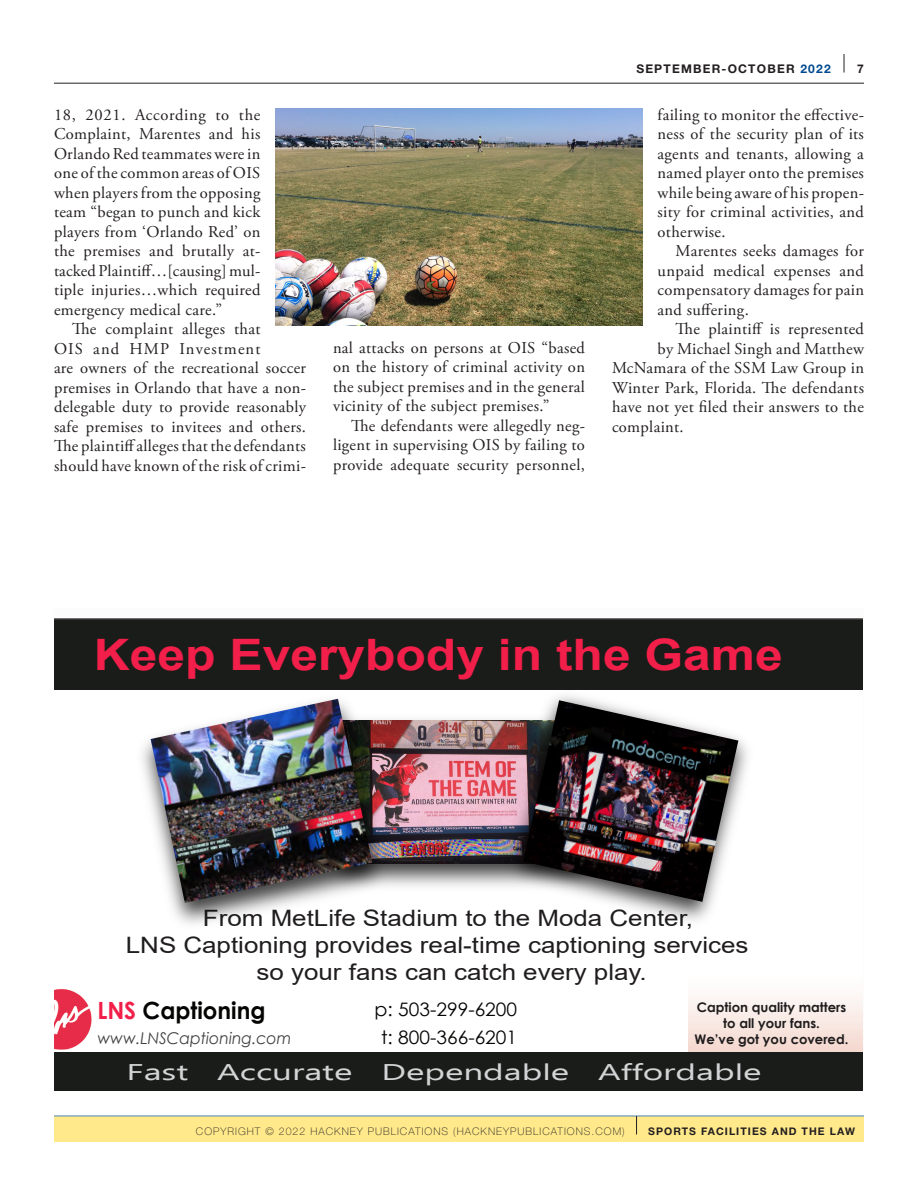
<style>
.page{position:relative;width:918px;height:1188px;background:#fff}
.page>*{position:absolute;margin:0;border:0;box-sizing:border-box;transform-origin:0 0}
.t1{font:700 43.35px "Arial";color:#f11f49;scale:1.15 1}
.t2{font:700 23.7px "Century Gothic";color:#040503;scale:.96 1}
.t3{font:22.65px "Arial";color:#201d1e;scale:1.15 1}
.t4{font:22.65px "Ebrima";color:#d2d4d5;scale:1.55 1}
.t5{font:18.6px/27.6px "Century Gothic";color:#040503;text-align:center}
.Body_text{font:16.5px/19.5px "Adobe Garamond Pro";letter-spacing:.02em;color:#231f20;text-align:justify}
.Body_First{font:16.5px/19.5px "Adobe Garamond Pro";letter-spacing:.02em;color:#231f20;text-align:justify}
.t6{font:italic 16.2px "Century Gothic";color:#413f41;scale:.96 1}
.t7{font:700 13.2px/15.9px "Century Gothic";color:#201d1e;text-align:center}
.t8{font:700 12px "Helvetica Neue LT Std";letter-spacing:.1em;color:#231f20}
.t9{font:100 10.5px "Helvetica Neue LT Std";letter-spacing:.1em;color:#231f20}
.t10{font:700 10.5px "Helvetica Neue LT Std";letter-spacing:.1em;color:#231f20}
.s1{color:#014990}
.s2{color:#f11f49}
</style>
<div class="page">
<hr style="left:54px;top:83px;width:810px;height:1px;background:#231f20">
<svg style="left:844px;top:54px;width:1px;height:18px"></svg>
<img style="left:275px;top:108px;width:368px;height:218px">
<div style="left:54px;top:1116px;width:810px;height:26px;background:#ffe98b"></div>
<svg style="left:636px;top:1116px;width:1px;height:18px"></svg>
<svg style="left:54px;top:618px;width:809px;height:371px"></svg>
<svg style="left:688px;top:971px;width:175px;height:119px"></svg>
<div style="left:54px;top:1052px;width:808px;height:39px;background:#1a1c19"></div>
<img style="left:397px;top:708px;width:61px;height:189px">
<img style="left:397px;top:720px;width:61px;height:143px">
<img style="left:458px;top:690px;width:322px;height:250px">
<img style="left:54px;top:690px;width:343px;height:264px">
<img style="left:151px;top:699px;width:221px;height:204px">
<div style="left:54px;top:620px;width:808px;height:70px;background:#1a1c19"></div>
<img style="left:523px;top:700px;width:215px;height:202px">
<img style="left:54px;top:989px;width:38px;height:61px">
<p class="Body_First" style="left:54px;top:106px;width:208px">18, 2021. According to the Complaint, Marentes and his Orlando Red teammates were in one of the common areas of OIS when players from the opposing team “began to punch and kick players from ‘Orlando Red’ on the premises and brutally at&shy;tacked Plaintiff…[causing] mul&shy;tiple injuries…which required emergency medical care.”</p>
<p class="Body_text" style="left:54px;top:320px;width:254px;text-align:left;text-indent:18px">The complaint alleges that<br>OIS and HMP Investment<br>are owners of the recreational soccer premises in Orlando that have a non&shy;delegable duty to provide reasonably safe premises to invitees and others.<br>The plaintiff alleges that the defendants should have known of the risk of crimi-</p>
<p class="Body_text" style="left:333px;top:338px;width:254px">nal attacks on persons at OIS “based on the history of criminal activity on the subject premises and in the general vicinity of the subject premises.”</p>
<p class="Body_text" style="left:333px;top:416px;width:254px;text-indent:18px">The defendants were allegedly neg&shy;ligent in supervising OIS by failing to provide adequate security personnel,</p>
<p class="t8" style="left:636px;top:61px;width:196px">SEPTEMBER-OCTOBER <span class="s1">2022</span></p>
<p class="t8" style="left:857px;top:61px;width:8px">7</p>
<p class="Body_text" style="left:658px;top:106px;width:208px">failing to monitor the effective&shy;ness of the security plan of its agents and tenants, allowing a named player onto the premises while being aware of his propen&shy;sity for criminal activities, and otherwise.</p>
<p class="Body_text" style="left:658px;top:242px;width:208px;text-indent:18px">Marentes seeks damages for unpaid medical expenses and compensatory damages for pain and suffering.</p>
<p class="Body_text" style="left:676px;top:320px;width:190px">The plaintiff is represented</p>
<p class="Body_text" style="left:658px;top:340px;width:208px">by Michael Singh and Matthew</p>
<p class="Body_text" style="left:612px;top:359px;width:254px">McNamara of the SSM Law Group in</p>
<p class="Body_text" style="left:612px;top:379px;width:254px">Winter Park, Florida. The defendants</p>
<p class="Body_text" style="left:612px;top:398px;width:254px">have not yet filed their answers to the</p>
<p class="Body_text" style="left:612px;top:418px;width:73px">complaint.</p>
<p class="t1" style="left:94px;top:624px;width:601px">Keep Everybody in the Game</p>
<p class="t3" style="left:203px;top:903px;width:428px">From MetLife Stadium to the Moda Center,</p>
<p class="t3" style="left:126px;top:930px;width:543px">LNS Captioning provides real-time captioning services</p>
<p class="t3" style="left:257px;top:957px;width:341px">so your fans can catch every play.</p>
<p class="t5" style="left:375px;top:996px;width:144px">p: 503-299-6200 t: 800-366-6201</p>
<p class="t4" style="left:127px;top:1056px;width:41px">Fast</p>
<p class="t4" style="left:217px;top:1056px;width:89px">Accurate</p>
<p class="t4" style="left:381px;top:1056px;width:123px">Dependable</p>
<p class="t4" style="left:598px;top:1056px;width:107px">Affordable</p>
<p class="t2" style="left:97px;top:992px;width:177px"><span class="s2">LNS</span> Captioning</p>
<p class="t6" style="left:97px;top:1026px;width:204px">www.LNSCaptioning.com</p>
<p class="t7" style="left:695px;top:998px;width:155px">Caption quality matters to all your fans.<br>We’ve got you covered.</p>
<p class="t9" style="left:196px;top:1125px;width:430px">COPYRIGHT © 2022 HACKNEY PUBLICATIONS (HACKNEYPUBLICATIONS.COM)</p>
<p class="t10" style="left:648px;top:1124px;width:208px">SPORTS FACILITIES AND THE LAW</p>
</div>
